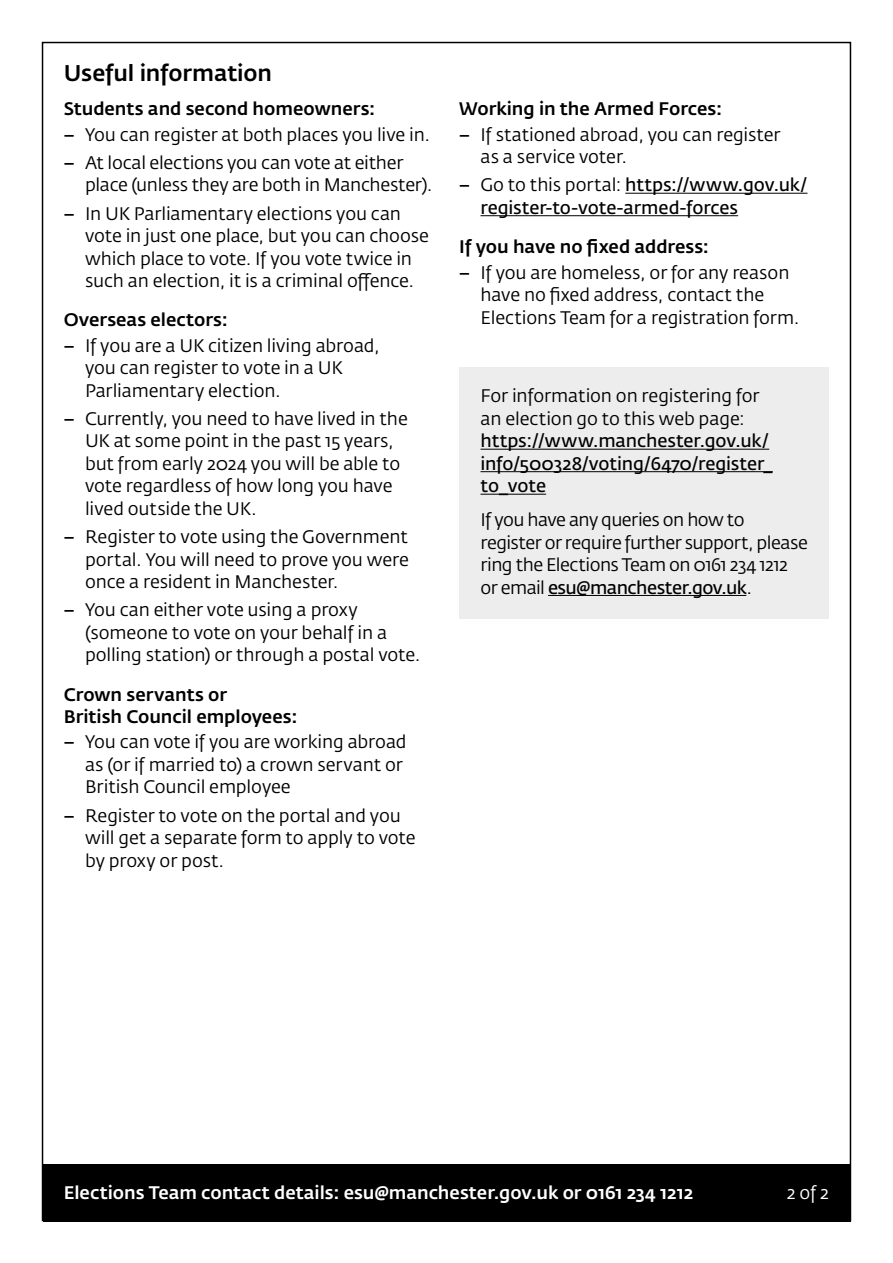
<style>
.page{position:relative;width:893px;height:1263px;background:#fff}
.page>*{position:absolute;margin:0;border:0;box-sizing:border-box;transform-origin:0 0}
.H3_spanned{font:500 22.5px "Fedra Sans Std";letter-spacing:-.005em;color:#000}
.Additional_Info_continued{font:18px/22.5px "Fedra Sans Std";letter-spacing:-.01em;color:#000}
.Additional_info{font:600 18px/22.5px "Fedra Sans Std";letter-spacing:-.005em;color:#000}
.H4_Body_Head{font:500 18px/22.5px "Fedra Sans Std";color:#000}
.Additional_Info_continued-2{font:18px/22.5px "Fedra Sans Std";letter-spacing:-.03em;color:#000}
.t1{font:500 18px "Fedra Sans Std";letter-spacing:-.005em;color:#fff}
.t2{font:18px "Fedra Sans Std";color:#fff}
.s1{font-weight:500}
.s2{font-weight:400}
.s3{font-weight:600}
</style>
<div class="page">
<div style="left:43px;top:1164px;width:808px;height:57px;background:#000"></div>
<hr style="left:625px;top:193px;width:182px;height:1px;background:#000">
<hr style="left:480px;top:215px;width:258px;height:1px;background:#000">
<div style="left:459px;top:367px;width:370px;height:151px;background:#ededed"></div>
<hr style="left:480px;top:449px;width:289px;height:1px;background:#000">
<hr style="left:480px;top:471px;width:293px;height:1px;background:#000">
<hr style="left:480px;top:494px;width:66px;height:1px;background:#000">
<div style="left:459px;top:504px;width:370px;height:115px;background:#ededed"></div>
<hr style="left:548px;top:595px;width:198px;height:1px;background:#000">
<h3 class="H3_spanned" style="left:64px;top:59px;width:210px">Useful information</h3>
<h4 class="H4_Body_Head" style="left:64px;top:98px;width:313px">Students and second homeowners:</h4>
<p class="Additional_Info_continued" style="left:64px;top:123px;width:368px"><span class="s1">–</span> You can register at both places you live in.</p>
<p class="Additional_Info_continued" style="left:85px;top:151px;width:349px;text-indent:-21px"><span class="s1">–</span> At local elections you can vote at either place (unless they are both in Manchester).</p>
<p class="Additional_Info_continued" style="left:85px;top:202px;width:345px;text-indent:-21px"><span class="s1">–</span> In UK Parliamentary elections you can vote in just one place, but you can choose which place to vote. If you vote twice in such an election, it is a criminal offence.</p>
<h4 class="H4_Body_Head" style="left:64px;top:309px;width:166px">Overseas electors:</h4>
<p class="Additional_Info_continued" style="left:85px;top:334px;width:296px;text-indent:-21px"><span class="s1">–</span> If you are a UK citizen living abroad, you can register to vote in a UK<br>Parliamentary election.</p>
<p class="Additional_Info_continued" style="left:85px;top:407px;width:324px;text-indent:-21px"><span class="s1">–</span> Currently, you need to have lived in the UK at some point in the past 15 years, but from early 2024 you will be able to vote regardless of how long you have lived outside the UK.</p>
<p class="Additional_Info_continued" style="left:85px;top:525px;width:325px;text-align:justify;text-indent:-21px"><span class="s1">–</span> Register to vote using the Government portal. You will need to prove you were once a resident in Manchester.</p>
<p class="Additional_Info_continued" style="left:85px;top:599px;width:337px;text-indent:-21px"><span class="s1">–</span> You can either vote using a proxy (someone to vote on your behalf in a polling station) or through a postal vote.</p>
<h4 class="H4_Body_Head" style="left:64px;top:683px;width:235px">Crown servants or<br>British Council employees:</h4>
<p class="Additional_Info_continued" style="left:85px;top:731px;width:323px;text-indent:-21px"><span class="s1">–</span> You can vote if you are working abroad as (or if married to) a crown servant or<br>British Council employee</p>
<p class="Additional_Info_continued" style="left:85px;top:804px;width:332px;text-indent:-21px"><span class="s1">–</span> Register to vote on the portal and you will get a separate form to apply to vote by proxy or post.</p>
<h4 class="H4_Body_Head" style="left:459px;top:98px;width:264px">Working in the Armed Forces:</h4>
<p class="Additional_Info_continued" style="left:480px;top:123px;width:302px;text-indent:-21px"><span class="s1">–</span> If stationed abroad, you can register as a service voter.</p>
<p class="Additional_info" style="left:480px;top:174px;width:328px;text-indent:-21px"><span class="s1">–</span> <span class="s2">Go to this portal:</span> https://www.gov.uk/ register-to-vote-armed-forces</p>
<h4 class="H4_Body_Head" style="left:459px;top:236px;width:251px">If you have no fixed address:</h4>
<p class="Additional_Info_continued" style="left:480px;top:261px;width:320px;text-indent:-21px"><span class="s1">–</span> If you are homeless, or for any reason have no fixed address, contact the<br>Elections Team for a registration form.</p>
<p class="Additional_info" style="left:480px;top:385px;width:294px"><span class="s2">For information on registering for an election go to this web page: </span>https://www.manchester.gov.uk/ info/500328/voting/6470/register_ to_vote</p>
<p class="Additional_Info_continued-2" style="left:480px;top:509px;width:329px">If you have any queries on how to register or require further support, please ring the Elections Team on 0161 234 1212 or email <span class="s3">esu@manchester.gov.uk</span>.</p>
<p class="t1" style="left:64px;top:1181px;width:631px">Elections Team contact details: esu@manchester.gov.uk or 0161 234 1212</p>
<p class="t2" style="left:787px;top:1182px;width:44px">2 of 2</p>
</div>
